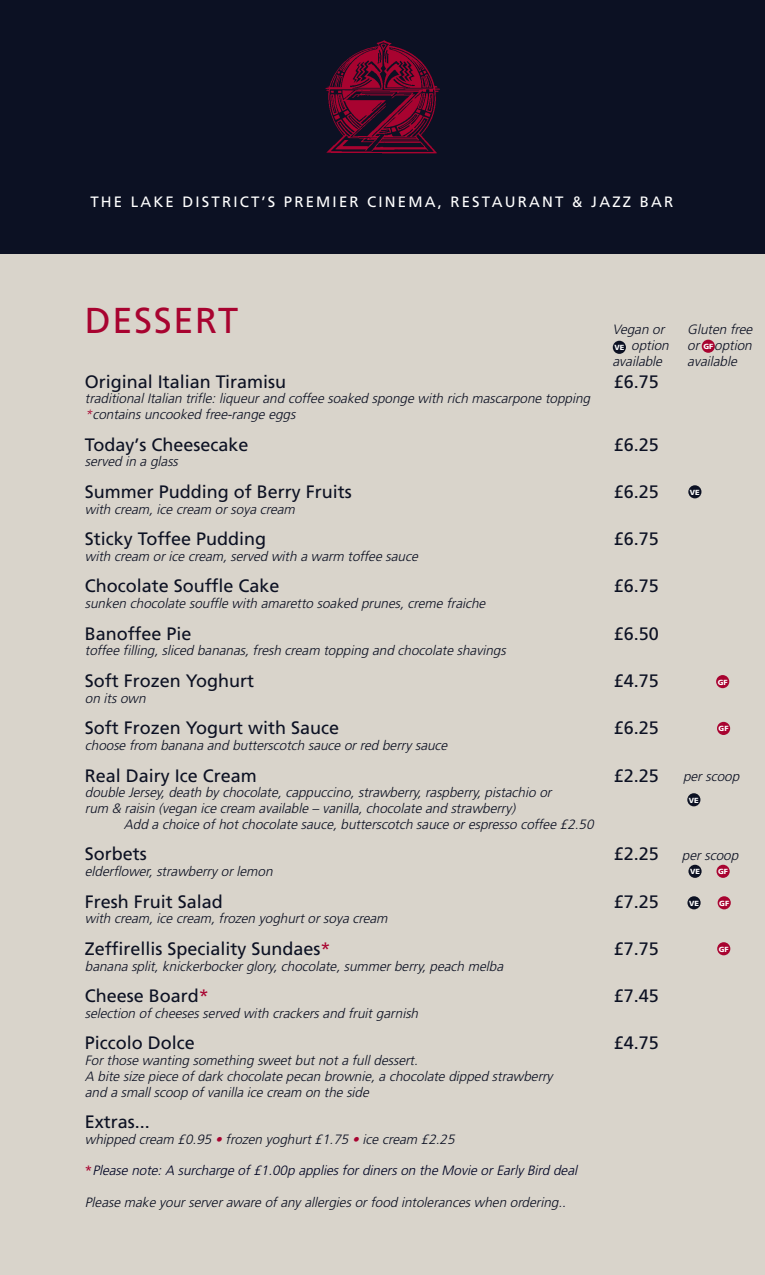
<style>
.page{position:relative;width:765px;height:1275px;background:#fff}
.page>*{position:absolute;margin:0;border:0;box-sizing:border-box;transform-origin:0 0}
.t1{font:36px "Frutiger LT";letter-spacing:.045em;color:#a80330}
.t2{font:18px "Frutiger LT";color:#0c1123}
.t3{font:15px "Frutiger LT";letter-spacing:.145em;color:#fff}
.t4{font:italic 300 13.5px/15.8px "Frutiger LT";color:#0c1123}
.t5{font:italic 300 13.5px "Frutiger LT";color:#000424}
.t6{font:900 7.35px "Frutiger LT";color:#fff}
.s1{color:#a80330}
.s2{font-weight:400;font-style:normal;color:#a80330}
.s3{color:#000424}
</style>
<div class="page">
<div style="left:0;top:254px;width:764px;height:1020px;background:#d9d4cb"></div>
<div style="left:0;top:0;width:764px;height:254px;background:#0c1123"></div>
<img style="left:325px;top:40px;width:115px;height:114px">
<svg style="left:716px;top:942px;width:13px;height:13px"></svg>
<div style="left:715px;top:675px;width:13px;height:13px;background:#a80330;border-radius:50%"></div>
<svg style="left:716px;top:721px;width:13px;height:14px"></svg>
<div style="left:701px;top:339px;width:13px;height:14px;background:#a80330;border-radius:50%"></div>
<div style="left:717px;top:896px;width:13px;height:13px;background:#a80330;border-radius:50%"></div>
<div style="left:687px;top:896px;width:13px;height:13px;background:#0c1123;border-radius:50%"></div>
<div style="left:687px;top:485px;width:14px;height:13px;background:#0c1123;border-radius:50%"></div>
<div style="left:612px;top:341px;width:13px;height:13px;background:#0c1123;border-radius:50%"></div>
<div style="left:716px;top:864px;width:13px;height:13px;background:#a80330;border-radius:50%"></div>
<div style="left:688px;top:864px;width:13px;height:13px;background:#0c1123;border-radius:50%"></div>
<div style="left:686px;top:793px;width:14px;height:13px;background:#0c1123;border-radius:50%"></div>
<p class="t3" style="left:90px;top:195px;width:584px">THE LAKE DISTRICT’S PREMIER CINEMA, RESTAURANT &amp; JAZZ BAR</p>
<h1 class="t1" style="left:85px;top:306px;width:155px">DESSERT</h1>
<h2 class="t2" style="left:85px;top:374px;width:203px">Original Italian Tiramisu</h2>
<p class="t4" style="left:85px;top:392px;width:509px">traditional Italian trifle: liqueur and coffee soaked sponge with rich mascarpone topping <span class="s1">*</span>contains uncooked free-range eggs</p>
<h2 class="t2" style="left:85px;top:437px;width:165px">Today’s Cheesecake</h2>
<p class="t4" style="left:85px;top:455px;width:97px">served in a glass</p>
<h2 class="t2" style="left:85px;top:484px;width:268px">Summer Pudding of Berry Fruits</h2>
<p class="t4" style="left:85px;top:502px;width:214px">with cream, ice cream or soya cream</p>
<h2 class="t2" style="left:85px;top:531px;width:183px">Sticky Toffee Pudding</h2>
<p class="t4" style="left:85px;top:549px;width:337px">with cream or ice cream, served with a warm toffee sauce</p>
<h2 class="t2" style="left:85px;top:579px;width:196px">Chocolate Souffle Cake</h2>
<p class="t4" style="left:85px;top:596px;width:404px">sunken chocolate souffle with amaretto soaked prunes, creme fraiche</p>
<h2 class="t2" style="left:85px;top:626px;width:108px">Banoffee Pie</h2>
<p class="t4" style="left:85px;top:644px;width:425px">toffee filling, sliced bananas, fresh cream topping and chocolate shavings</p>
<h2 class="t2" style="left:85px;top:673px;width:171px">Soft Frozen Yoghurt</h2>
<p class="t4" style="left:85px;top:691px;width:65px">on its own</p>
<h2 class="t2" style="left:85px;top:720px;width:255px">Soft Frozen Yogurt with Sauce</h2>
<p class="t4" style="left:85px;top:738px;width:366px">choose from banana and butterscotch sauce or red berry sauce</p>
<h2 class="t2" style="left:85px;top:768px;width:173px">Real Dairy Ice Cream</h2>
<p class="t4" style="left:85px;top:785px;width:470px">double Jersey, death by chocolate, cappuccino, strawberry, raspberry, pistachio or rum &amp; raisin (vegan ice cream available – vanilla, chocolate and strawberry)</p>
<p class="t4" style="left:124px;top:817px;width:473px">Add a choice of hot chocolate sauce, butterscotch sauce or espresso coffee £2.50</p>
<h2 class="t2" style="left:85px;top:846px;width:63px">Sorbets</h2>
<p class="t4" style="left:85px;top:864px;width:192px">elderflower, strawberry or lemon</p>
<h2 class="t2" style="left:85px;top:894px;width:139px">Fresh Fruit Salad</h2>
<p class="t4" style="left:85px;top:911px;width:307px">with cream, ice cream, frozen yoghurt or soya cream</p>
<h2 class="t2" style="left:85px;top:941px;width:247px">Zeffirellis Speciality Sundaes<span class="s1">*</span></h2>
<p class="t4" style="left:85px;top:959px;width:422px">banana split, knickerbocker glory, chocolate, summer berry, peach melba</p>
<h2 class="t2" style="left:85px;top:988px;width:125px">Cheese Board<span class="s1">*</span></h2>
<p class="t4" style="left:85px;top:1006px;width:337px">selection of cheeses served with crackers and fruit garnish</p>
<h2 class="t2" style="left:85px;top:1035px;width:111px">Piccolo Dolce</h2>
<p class="t4" style="left:85px;top:1053px;width:469px">For those wanting something sweet but not a full dessert.<br>A bite size piece of dark chocolate pecan brownie, a chocolate dipped strawberry and a small scoop of vanilla ice cream on the side</p>
<h2 class="t2" style="left:85px;top:1114px;width:66px">Extras...</h2>
<p class="t4" style="left:85px;top:1132px;width:374px">whipped cream £0.95 <span class="s1">•</span> frozen yoghurt £1.75 <span class="s1">•</span> ice cream £2.25</p>
<p class="t5" style="left:85px;top:1165px;width:496px"><span class="s2">*</span> Please note: A surcharge of £1.00p applies for diners on the Movie or Early Bird deal</p>
<p class="t4" style="left:85px;top:1195px;width:485px">Please make your server aware of any allergies or food intolerances when ordering.<span class="s3">.</span></p>
<p class="t4" style="left:612px;top:322px;width:56px">Vegan or</p>
<p class="t4" style="left:630px;top:338px;width:42px">option</p>
<p class="t4" style="left:612px;top:354px;width:54px">available</p>
<p class="t6" style="left:614px;top:345px;width:11px">VE</p>
<h2 class="t2" style="left:613px;top:374px;width:46px">£6.75</h2>
<p class="t4" style="left:686px;top:322px;width:69px;text-align:justify">Gluten free or option available</p>
<p class="t6" style="left:702px;top:343px;width:11px">GF</p>
<h2 class="t2" style="left:613px;top:437px;width:46px">£6.25</h2>
<h2 class="t2" style="left:613px;top:484px;width:46px">£6.25</h2>
<h2 class="t2" style="left:613px;top:531px;width:46px">£6.75</h2>
<h2 class="t2" style="left:613px;top:579px;width:46px">£6.75</h2>
<h2 class="t2" style="left:613px;top:626px;width:46px">£6.50</h2>
<h2 class="t2" style="left:613px;top:673px;width:46px">£4.75</h2>
<h2 class="t2" style="left:613px;top:720px;width:46px">£6.25</h2>
<h2 class="t2" style="left:613px;top:768px;width:46px">£2.25</h2>
<h2 class="t2" style="left:613px;top:846px;width:46px">£2.25</h2>
<h2 class="t2" style="left:613px;top:894px;width:46px">£7.25</h2>
<h2 class="t2" style="left:613px;top:941px;width:46px">£7.75</h2>
<h2 class="t2" style="left:613px;top:988px;width:46px">£7.45</h2>
<h2 class="t2" style="left:613px;top:1035px;width:46px">£4.75</h2>
<p class="t6" style="left:689px;top:489px;width:11px">VE</p>
<p class="t6" style="left:717px;top:679px;width:11px">GF</p>
<p class="t6" style="left:718px;top:725px;width:11px">GF</p>
<p class="t4" style="left:682px;top:770px;width:60px">per scoop</p>
<p class="t6" style="left:688px;top:797px;width:11px">VE</p>
<p class="t4" style="left:681px;top:848px;width:60px">per scoop</p>
<p class="t6" style="left:689px;top:868px;width:11px">VE</p>
<p class="t6" style="left:717px;top:868px;width:11px">GF</p>
<p class="t6" style="left:688px;top:900px;width:11px">VE</p>
<p class="t6" style="left:718px;top:900px;width:11px">GF</p>
<p class="t6" style="left:718px;top:946px;width:11px">GF</p>
</div>
